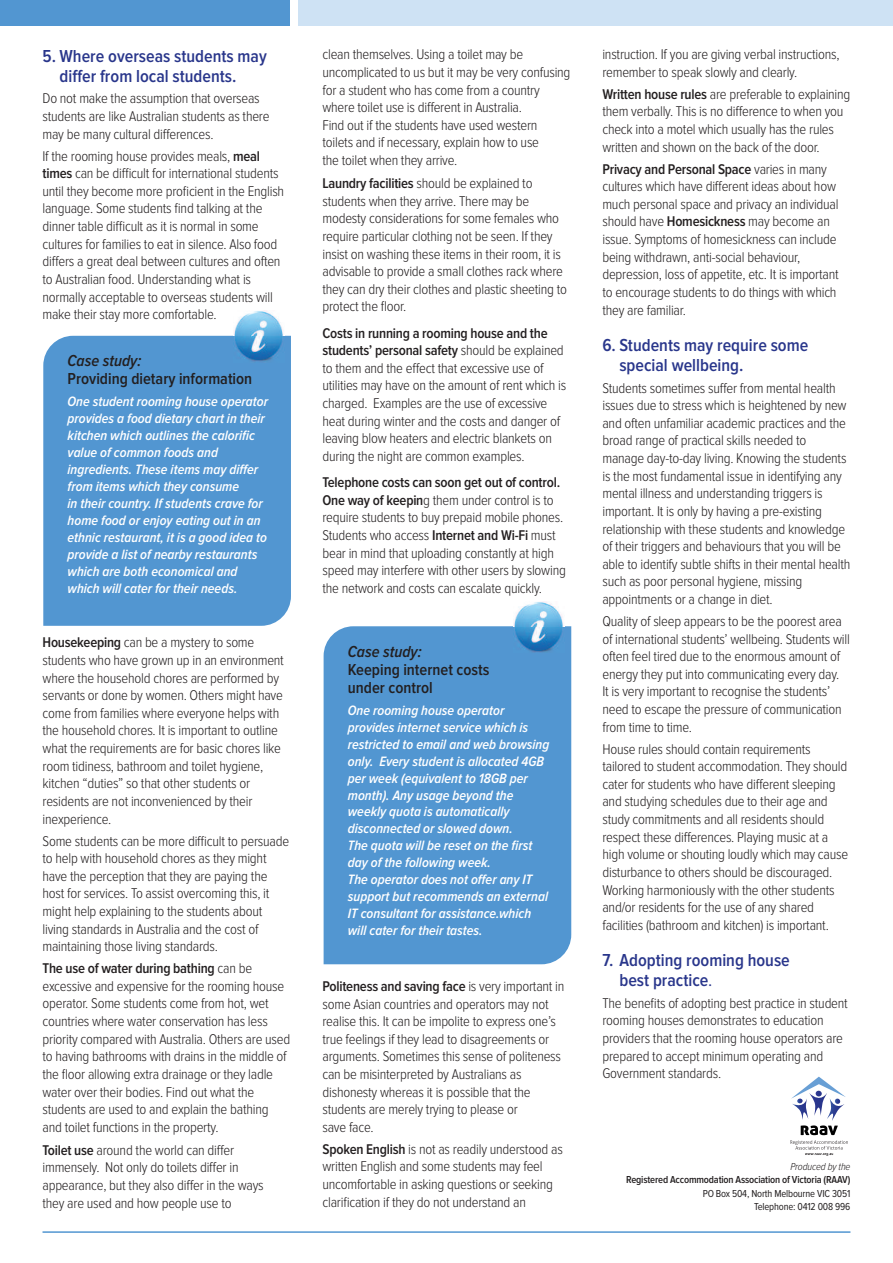
<style>
.page{position:relative;width:893px;height:1263px;background:#fff}
.page>*{position:absolute;margin:0;border:0;box-sizing:border-box;transform-origin:0 0}
.t1{font:600 18px/19.5px "Proxima Nova Cond";color:#29368b}
.t2{font:600 16.5px/18px "Proxima Nova Cond";color:#231f20}
.t3{font:italic 600 16.5px "Proxima Nova Cond";color:#231f20}
.t4{font:300 14.7px/17.7px "Proxima Nova Cond";letter-spacing:-.015em;color:#231f20}
.t5{font:italic 600 14.1px/17px "Proxima Nova Cond";color:#fff}
.t6{font:600 10.5px "Proxima Nova Cond";letter-spacing:-.015em;color:#231f20}
.t7{font:10.5px/13.5px "Proxima Nova Cond";letter-spacing:-.015em;color:#231f20;text-align:right}
.t8{font:italic 300 10.5px "Proxima Nova Cond";letter-spacing:-.015em;color:#231f20}
.s1{font-weight:600}
.s2{font-size:14.7px}
</style>
<div class="page">
<div style="left:43px;top:336px;width:248px;height:290px;background:#5296d1"></div>
<img style="left:233px;top:311px;width:51px;height:51px">
<hr style="left:43px;top:1231px;width:807px;height:2px;background:#5296d1">
<svg style="left:790px;top:1077px;width:58px;height:79px"></svg>
<div style="left:0;top:0;width:290px;height:26px;background:#5296d1"></div>
<div style="left:298px;top:0;width:595px;height:26px;background:#cee2f4"></div>
<div style="left:324px;top:626px;width:247px;height:338px;background:#5296d1"></div>
<img style="left:513px;top:601px;width:51px;height:52px">
<p class="t1" style="left:60px;top:48px;width:209px;text-indent:-17px">5. Where overseas students may differ from local students.</p>
<p class="t4" style="left:43px;top:91px;width:229px">Do not make the assumption that overseas students are like Australian students as there may be many cultural differences.</p>
<p class="t4" style="left:43px;top:148px;width:243px">If the rooming house provides meals, <span class="s1">meal times</span> can be difficult for international students until they become more proficient in the English language. Some students find talking at the dinner table difficult as it is normal in some cultures for families to eat in silence. Also food differs a great deal between cultures and often to Australian food. Understanding what is normally acceptable to overseas students will make their stay more comfortable.</p>
<p class="t3" style="left:68px;top:355px;width:75px">Case study:</p>
<p class="t2" style="left:68px;top:371px;width:186px">Providing dietary information</p>
<p class="t5" style="left:68px;top:394px;width:202px">One student rooming house operator provides a food dietary chart in their kitchen which outlines the calorific value of common foods and ingredients. These items may differ from items which they consume<br>in their country. If students crave for home food or enjoy eating out in an ethnic restaurant, it is a good idea to provide a list of nearby restaurants which are both economical and which will cater for their needs.</p>
<p class="t4" style="left:43px;top:635px;width:243px"><span class="s1">Housekeeping</span> can be a mystery to some students who have grown up in an environment where the household chores are performed by servants or done by women. Others might have come from families where everyone helps with the household chores. It is important to outline what the requirements are for basic chores like room tidiness, bathroom and toilet hygiene, kitchen “duties” so that other students or residents are not inconvenienced by their inexperience.</p>
<p class="t4" style="left:43px;top:833px;width:248px">Some students can be more difficult to persuade to help with household chores as they might have the perception that they are paying the host for services. To assist overcoming this, it might help explaining to the students about living standards in Australia and the cost of maintaining those living standards.</p>
<p class="t4" style="left:43px;top:961px;width:249px"><span class="s1">The use of water during bathing</span> can be excessive and expensive for the rooming house operator. Some students come from hot, wet countries where water conservation has less priority compared with Australia. Others are used to having bathrooms with drains in the middle of the floor allowing extra drainage or they ladle water over their bodies. Find out what the students are used to and explain the bathing and toilet functions in the property.</p>
<p class="t4" style="left:43px;top:1142px;width:223px"><span class="s1">Toilet use</span> around the world can differ immensely. Not only do toilets differ in appearance, but they also differ in the ways they are used and how people use to</p>
<p class="t4" style="left:322px;top:47px;width:250px">clean themselves. Using a toilet may be uncomplicated to us but it may be very confusing for a student who has come from a country where toilet use is different in Australia.<br>Find out if the students have used western toilets and if necessary, explain how to use<br>the toilet when they arrive.</p>
<p class="t4" style="left:322px;top:176px;width:246px"><span class="s1">Laundry facilities</span> should be explained to students when they arrive. There may be modesty considerations for some females who require particular clothing not be seen. If they insist on washing these items in their room, it is advisable to provide a small clothes rack where they can dry their clothes and plastic sheeting to protect the floor.</p>
<p class="t4" style="left:322px;top:325px;width:245px"><span class="s1">Costs in running a rooming house and the students’ personal safety</span> should be explained to them and the effect that excessive use of utilities may have on the amount of rent which is charged. Examples are the use of excessive heat during winter and the costs and danger of leaving blow heaters and electric blankets on during the night are common examples.</p>
<p class="t4" style="left:322px;top:475px;width:245px"><span class="s1">Telephone costs can soon get out of control.<br>One way of keepin</span>g them under control is to require students to buy prepaid mobile phones.<br>Students who access <span class="s1">Internet and Wi-Fi</span> must bear in mind that uploading constantly at high speed may interfere with other users by slowing the network and costs can escalate quickly.</p>
<p class="t3" style="left:348px;top:646px;width:75px">Case study:</p>
<p class="t2" style="left:348px;top:662px;width:143px">Keeping internet costs under control</p>
<p class="t5" style="left:348px;top:703px;width:203px">One rooming house operator provides internet service which is restricted to email and web browsing only. Every student is allocated 4GB per week (equivalent to 18GB per month). Any usage beyond the weekly quota is automatically disconnected or slowed down.<br>The quota will be reset on the first day of the following week.<br>The operator does not offer any IT support but recommends an external<br>IT consultant for assistance.which will cater for their tastes.</p>
<p class="t4" style="left:322px;top:978px;width:243px"><span class="s1">Politeness and saving face</span> is very important in some Asian countries and operators may not realise this. It can be impolite to express one’s true feelings if they lead to disagreements or arguments. Sometimes this sense of politeness can be misinterpreted by Australians as dishonesty whereas it is possible that the students are merely trying to please or<br>save face.</p>
<p class="t4" style="left:322px;top:1141px;width:242px"><span class="s1">Spoken English</span> is not as readily understood as written English and some students may feel uncomfortable in asking questions or seeking clarification if they do not understand an</p>
<p class="t4" style="left:602px;top:47px;width:239px">instruction. If you are giving verbal instructions, remember to speak slowly and clearly.</p>
<p class="t4" style="left:602px;top:86px;width:250px"><span class="s1">Written house rules</span> are preferable to explaining them verbally. This is no difference to when you check into a motel which usually has the rules written and shown on the back of the door.</p>
<p class="t4" style="left:602px;top:161px;width:238px"><span class="s1">Privacy and Personal Space</span> varies in many cultures which have different ideas about how much personal space and privacy an individual should have <span class="s1">Homesickness</span> may become an issue. Symptoms of homesickness can include being withdrawn, anti-social behaviour, depression, loss of appetite, etc. It is important to encourage students to do things with which they are familiar.</p>
<p class="t1" style="left:619px;top:337px;width:190px;text-indent:-17px">6. Students may require some special wellbeing.</p>
<p class="t4" style="left:602px;top:380px;width:249px">Students sometimes suffer from mental health issues due to stress which is heightened by new and often unfamiliar academic practices and the broad range of practical skills needed to manage day-to-day living. Knowing the students is the most fundamental issue in identifying any mental illness and understanding triggers is important. It is only by having a pre-existing relationship with these students and knowledge of their triggers and behaviours that you will be able to identify subtle shifts in their mental health such as poor personal hygiene, missing appointments or a change in diet.</p>
<p class="t4" style="left:602px;top:613px;width:249px">Quality of sleep appears to be the poorest area of international students’ wellbeing. Students will often feel tired due to the enormous amount of energy they put into communicating every day.<br>It is very important to recognise the students’ need to escape the pressure of communication from time to time.</p>
<p class="t4" style="left:602px;top:741px;width:247px">House rules should contain requirements tailored to student accommodation. They should cater for students who have different sleeping and studying schedules due to their age and study commitments and all residents should respect these differences. Playing music at a high volume or shouting loudly which may cause disturbance to others should be discouraged.<br>Working harmoniously with the other students and/or residents for the use of any shared facilities (bathroom and kitchen) is important.</p>
<p class="t1" style="left:619px;top:952px;width:172px;text-indent:-17px">7. Adopting rooming house best practice<span class="s2">.</span></p>
<p class="t4" style="left:602px;top:995px;width:247px">The benefits of adopting best practice in student rooming houses demonstrates to education providers that the rooming house operators are prepared to accept minimum operating and Government standards.</p>
<p class="t8" style="left:790px;top:1162px;width:62px">Produced by the</p>
<p class="t6" style="left:626px;top:1176px;width:226px">Registered Accommodation Association of Victoria (RAAV)</p>
<p class="t7" style="left:703px;top:1187px;width:149px">PO Box 504, North Melbourne VIC 3051<br>Telephone: 0412 008 996</p>
</div>
